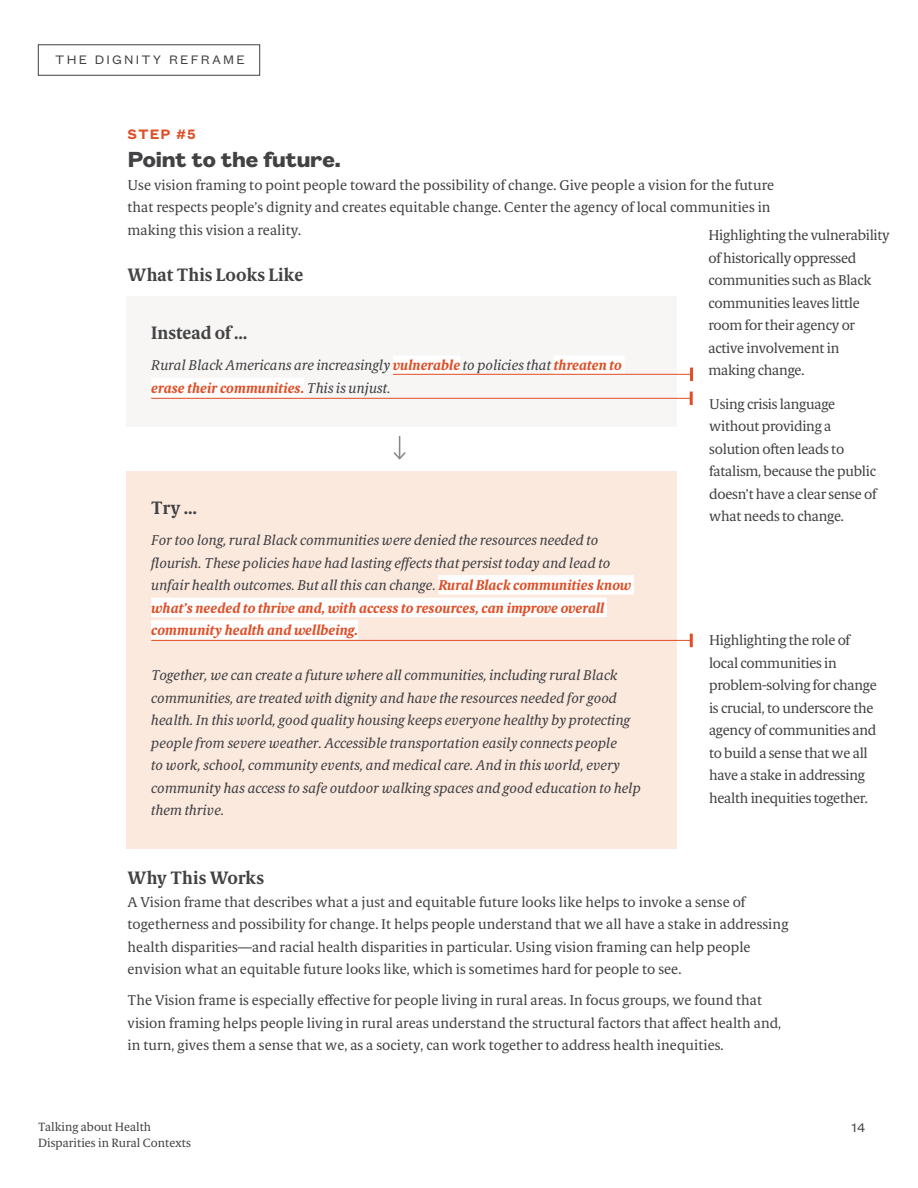
<style>
.page{position:relative;width:918px;height:1188px;background:#fff}
.page>*{position:absolute;margin:0;border:0;box-sizing:border-box;transform-origin:0 0}
.t1{font:700 24px "Founders Grotesk Text";letter-spacing:-.035em;color:#424143}
.t2{font:700 18px "Berlingske Serif Tx";color:#424143}
.t3{font:15px "Founders Gtsk Txt Sm B";color:#de4f27}
.t4{font:italic 14.25px/22.5px "Berlingske Serif Tx";color:#424143}
.t5{font:14.25px/22.5px "Berlingske Serif Text";color:#424143}
.t6{font:14.25px/22.5px "Berlingske Serif Text";letter-spacing:-.02em;color:#424143}
.t7{font:13.5px "Founders Grotesk Text";letter-spacing:.16em;color:#424143}
.t8{font:12px "Berlingske Serif Text";color:#424143}
.s1{font-weight:700;color:#de4f27}
</style>
<div class="page">
<div style="left:38px;top:44px;width:222px;height:32px;border:1px solid #424143"></div>
<div style="left:126px;top:296px;width:550px;height:78px;background:#f7f6f5"></div>
<div style="left:126px;top:330px;width:550px;height:96px;background:#f7f6f5"></div>
<div style="left:393px;top:355px;width:67px;height:20px;background:#fff"></div>
<div style="left:554px;top:355px;width:71px;height:20px;background:#fff"></div>
<div style="left:151px;top:378px;width:153px;height:19px;background:#fff"></div>
<div style="left:126px;top:471px;width:550px;height:77px;background:#fbe9de"></div>
<div style="left:126px;top:505px;width:550px;height:343px;background:#fbe9de"></div>
<div style="left:438px;top:575px;width:196px;height:20px;background:#fff"></div>
<div style="left:151px;top:598px;width:456px;height:19px;background:#fff"></div>
<div style="left:151px;top:620px;width:207px;height:20px;background:#fff"></div>
<hr style="left:151px;top:640px;width:540px;height:1px;background:#e14d25">
<svg style="left:690px;top:634px;width:3px;height:13px"></svg>
<hr style="left:151px;top:398px;width:540px;height:1px;background:#e14d25">
<svg style="left:690px;top:392px;width:3px;height:13px"></svg>
<hr style="left:393px;top:374px;width:299px;height:1px;background:#e14d25">
<svg style="left:690px;top:368px;width:3px;height:13px"></svg>
<svg style="left:393px;top:436px;width:13px;height:24px"></svg>
<p class="t7" style="left:55px;top:50px;width:191px">THE DIGNITY REFRAME</p>
<p class="t3" style="left:128px;top:124px;width:70px">STEP #5</p>
<h1 class="t1" style="left:128px;top:143px;width:215px">Point to the future.</h1>
<p class="t5" style="left:128px;top:174px;width:648px">Use vision framing to point people toward the possibility of change. Give people a vision for the future that respects people’s dignity and creates equitable change. Center the agency of local communities in making this vision a reality.</p>
<p class="t2" style="left:128px;top:262px;width:177px">What This Looks Like</p>
<p class="t6" style="left:708px;top:224px;width:183px">Highlighting the vulnerability of historically oppressed communities such as Black communities leaves little room for their agency or active involvement in making change.</p>
<p class="t2" style="left:151px;top:320px;width:98px">Instead of …</p>
<p class="t4" style="left:151px;top:353px;width:472px">Rural Black Americans are increasingly <span class="s1">vulnerable</span> to policies that <span class="s1">threaten to erase their communities.</span> This is unjust.</p>
<p class="t6" style="left:709px;top:393px;width:169px">Using crisis language without providing a solution often leads to fatalism, because the public doesn’t have a clear sense of what needs to change.</p>
<p class="t2" style="left:151px;top:495px;width:47px">Try …</p>
<p class="t4" style="left:151px;top:528px;width:482px">For too long, rural Black communities were denied the resources needed to flourish. These policies have had lasting effects that persist today and lead to unfair health outcomes. But all this can change. <span class="s1">Rural Black communities know what’s needed to thrive and, with access to resources, can improve overall community health and wellbeing.</span></p>
<p class="t4" style="left:151px;top:663px;width:491px">Together, we can create a future where all communities, including rural Black communities, are treated with dignity and have the resources needed for good health. In this world, good quality housing keeps everyone healthy by protecting people from severe weather. Accessible transportation easily connects people<br>to work, school, community events, and medical care. And in this world, every community has access to safe outdoor walking spaces and good education to help them thrive.</p>
<p class="t6" style="left:709px;top:629px;width:169px">Highlighting the role of local communities in problem-solving for change is crucial, to underscore the agency of communities and to build a sense that we all have a stake in addressing health inequities together.</p>
<p class="t2" style="left:128px;top:865px;width:138px">Why This Works</p>
<p class="t5" style="left:128px;top:890px;width:662px">A Vision frame that describes what a just and equitable future looks like helps to invoke a sense of togetherness and possibility for change. It helps people understand that we all have a stake in addressing health disparities—and racial health disparities in particular. Using vision framing can help people envision what an equitable future looks like, which is sometimes hard for people to see.</p>
<p class="t5" style="left:128px;top:989px;width:655px">The Vision frame is especially effective for people living in rural areas. In focus groups, we found that vision framing helps people living in rural areas understand the structural factors that affect health and, in turn, gives them a sense that we, as a society, can work together to address health inequities.</p>
<p class="t8" style="left:38px;top:1118px;width:114px">Talking about Health</p>
<p class="t7" style="left:852px;top:1118px;width:15px">14</p>
<p class="t8" style="left:38px;top:1134px;width:154px">Disparities in Rural Contexts</p>
</div>
